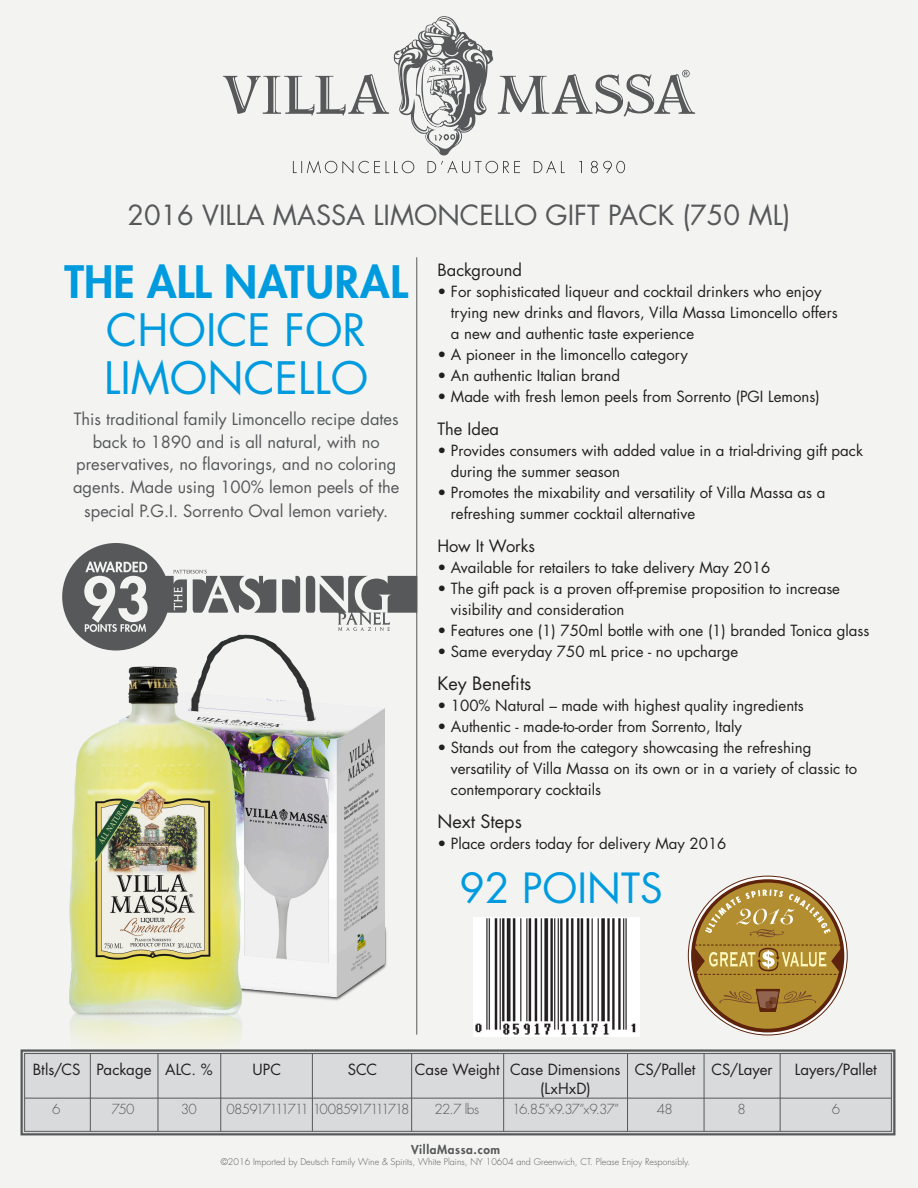
<style>
.page{position:relative;width:918px;height:1188px;background:#f0f1ee}
.page>*{position:absolute;margin:0;border:0;box-sizing:border-box;transform-origin:0 0}
.t1{font:43.5px/48px "Futura Std";color:#009bde;text-align:center}
.t2{font:40.5px "Futura Std";color:#009bde}
.t3{font:27px "Futura Std";color:#57585a}
.t4{font:18px "Futura Std";color:#231f20}
.t5{font:16.5px/22.5px "Futura Std";color:#57585a;text-align:center}
.Paragraph_Style_1{font:16.5px "Futura Std";color:#231f20}
.t6{font:15px/21px "Futura Std";color:#231f20}
.t7{font:300 13.5px "Futura Std";letter-spacing:-.12em;color:#57585a}
.t8{font:300 13.5px "Futura Std";letter-spacing:-.065em;color:#57585a}
.t9{font:300 13.5px "Futura Std";letter-spacing:-.09em;color:#57585a}
.t10{font:800 12px "Futura Std";letter-spacing:.05em;color:#57585a}
.t11{font:300 9px "Futura Std";color:#57585a}
.s1{font-weight:800}
</style>
<div class="page">
<img style="left:256px;top:604px;width:162px;height:417px">
<img style="left:69px;top:651px;width:187px;height:394px">
<svg style="left:293px;top:161px;width:332px;height:12px"></svg>
<svg style="left:223px;top:16px;width:472px;height:139px"></svg>
<hr style="left:416px;top:257px;width:1px;height:778px;background:#57585a">
<svg style="left:20px;top:1049px;width:876px;height:87px;background:#d0d1d3"></svg>
<div style="left:24px;top:1053px;width:868px;height:79px;border:1px solid #57585a"></div>
<hr style="left:25px;top:1098px;width:866px;height:1px;background:#57585a">
<hr style="left:411px;top:1053px;width:1px;height:78px;background:#57585a">
<hr style="left:503px;top:1053px;width:1px;height:78px;background:#57585a">
<hr style="left:627px;top:1053px;width:1px;height:78px;background:#57585a">
<hr style="left:704px;top:1053px;width:1px;height:78px;background:#57585a">
<hr style="left:780px;top:1053px;width:1px;height:78px;background:#57585a">
<hr style="left:312px;top:1053px;width:1px;height:78px;background:#57585a">
<hr style="left:220px;top:1053px;width:1px;height:78px;background:#57585a">
<hr style="left:158px;top:1053px;width:1px;height:78px;background:#57585a">
<hr style="left:90px;top:1053px;width:1px;height:78px;background:#57585a">
<svg style="left:688px;top:876px;width:159px;height:159px"></svg>
<svg style="left:691px;top:879px;width:153px;height:153px"></svg>
<div style="left:695px;top:883px;width:146px;height:146px;background:#b28e30;border-radius:50%"></div>
<svg style="left:719px;top:988px;width:97px;height:25px"></svg>
<svg style="left:695px;top:945px;width:146px;height:30px"></svg>
<svg style="left:705px;top:889px;width:126px;height:48px"></svg>
<svg style="left:62px;top:543px;width:355px;height:108px"></svg>
<img style="left:474px;top:917px;width:165px;height:119px">
<p class="t3" style="left:127px;top:197px;width:665px">2016 VILLA MASSA LIMONCELLO GIFT PACK (750 ML)</p>
<p class="t1" style="left:65px;top:258px;width:345px"><span class="s1">THE ALL NATURAL<br></span>CHOICE FOR<br>LIMONCELLO</p>
<p class="t5" style="left:73px;top:408px;width:328px">This traditional family Limoncello recipe dates back to 1890 and is all natural, with no preservatives, no flavorings, and no coloring agents. Made using 100% lemon peels of the</p>
<p class="t5" style="left:84px;top:500px;width:305px">special P.G.I. Sorrento Oval lemon variety.</p>
<p class="Paragraph_Style_1" style="left:437px;top:259px;width:86px">Background</p>
<p class="t6" style="left:451px;top:281px;width:388px;text-indent:-13px">• For sophisticated liqueur and cocktail drinkers who enjoy trying new drinks and flavors, Villa Massa Limoncello offers a new and authentic taste experience</p>
<p class="t6" style="left:437px;top:344px;width:252px">• A pioneer in the limoncello category</p>
<p class="t6" style="left:437px;top:365px;width:184px">• An authentic Italian brand</p>
<p class="t6" style="left:437px;top:386px;width:384px">• Made with fresh lemon peels from Sorrento (PGI Lemons)</p>
<p class="Paragraph_Style_1" style="left:437px;top:418px;width:63px">The Idea</p>
<p class="t6" style="left:451px;top:440px;width:414px;text-indent:-13px">• Provides consumers with added value in a trial-driving gift pack during the summer season</p>
<p class="t6" style="left:451px;top:482px;width:376px;text-indent:-13px">• Promotes the mixability and versatility of Villa Massa as a refreshing summer cocktail alternative</p>
<p class="Paragraph_Style_1" style="left:437px;top:535px;width:99px">How It Works</p>
<p class="t6" style="left:437px;top:557px;width:335px">• Available for retailers to take delivery May 2016</p>
<p class="t6" style="left:451px;top:578px;width:391px;text-indent:-13px">• The gift pack is a proven off-premise proposition to increase visibility and consideration</p>
<p class="t6" style="left:437px;top:620px;width:434px">• Features one (1) 750ml bottle with one (1) branded Tonica glass</p>
<p class="t6" style="left:437px;top:641px;width:303px">• Same everyday 750 mL price - no upcharge</p>
<p class="t4" style="left:437px;top:671px;width:96px">Key Benefits</p>
<p class="t6" style="left:437px;top:695px;width:368px">• 100% Natural – made with highest quality ingredients</p>
<p class="t6" style="left:437px;top:716px;width:306px">• Authentic - made-to-order from Sorrento, Italy</p>
<p class="t6" style="left:451px;top:737px;width:408px;text-indent:-14px">• Stands out from the category showcasing the refreshing versatility of Villa Massa on its own or in a variety of classic to contemporary cocktails</p>
<p class="t4" style="left:437px;top:809px;width:86px">Next Steps</p>
<p class="t6" style="left:437px;top:833px;width:291px">• Place orders today for delivery May 2016</p>
<p class="t2" style="left:460px;top:862px;width:204px">92 POINTS</p>
<p class="t6" style="left:33px;top:1059px;width:49px">Btls/CS</p>
<p class="t9" style="left:52px;top:1101px;width:10px">6</p>
<p class="t6" style="left:97px;top:1059px;width:56px">Package</p>
<p class="t9" style="left:112px;top:1101px;width:25px">750</p>
<p class="t6" style="left:165px;top:1059px;width:49px">ALC. %</p>
<p class="t9" style="left:181px;top:1101px;width:18px">30</p>
<p class="t6" style="left:348px;top:1059px;width:31px">SCC</p>
<p class="t6" style="left:415px;top:1059px;width:86px">Case Weight</p>
<p class="t9" style="left:435px;top:1101px;width:46px">22.7 lbs</p>
<p class="t6" style="left:253px;top:1059px;width:30px">UPC</p>
<p class="t7" style="left:226px;top:1101px;width:185px">085917111711 10085917111718</p>
<p class="t6" style="left:510px;top:1060px;width:112px;line-height:19.5px;text-align:center">Case Dimensions (LxHxD)</p>
<p class="t8" style="left:512px;top:1101px;width:109px">16.85”x9.37”x9.37”</p>
<p class="t6" style="left:635px;top:1059px;width:62px">CS/Pallet</p>
<p class="t9" style="left:657px;top:1101px;width:18px">48</p>
<p class="t10" style="left:411px;top:1142px;width:91px">VillaMassa.com</p>
<p class="t11" style="left:221px;top:1156px;width:471px">©2016 Imported by Deutsch Family Wine &amp; Spirits, White Plains, NY 10604 and Greenwich, CT. Please Enjoy Responsibly.</p>
<p class="t6" style="left:712px;top:1059px;width:63px">CS/Layer</p>
<p class="t9" style="left:737px;top:1101px;width:10px">8</p>
<p class="t6" style="left:795px;top:1059px;width:84px">Layers/Pallet</p>
<p class="t9" style="left:832px;top:1101px;width:10px">6</p>
</div>
